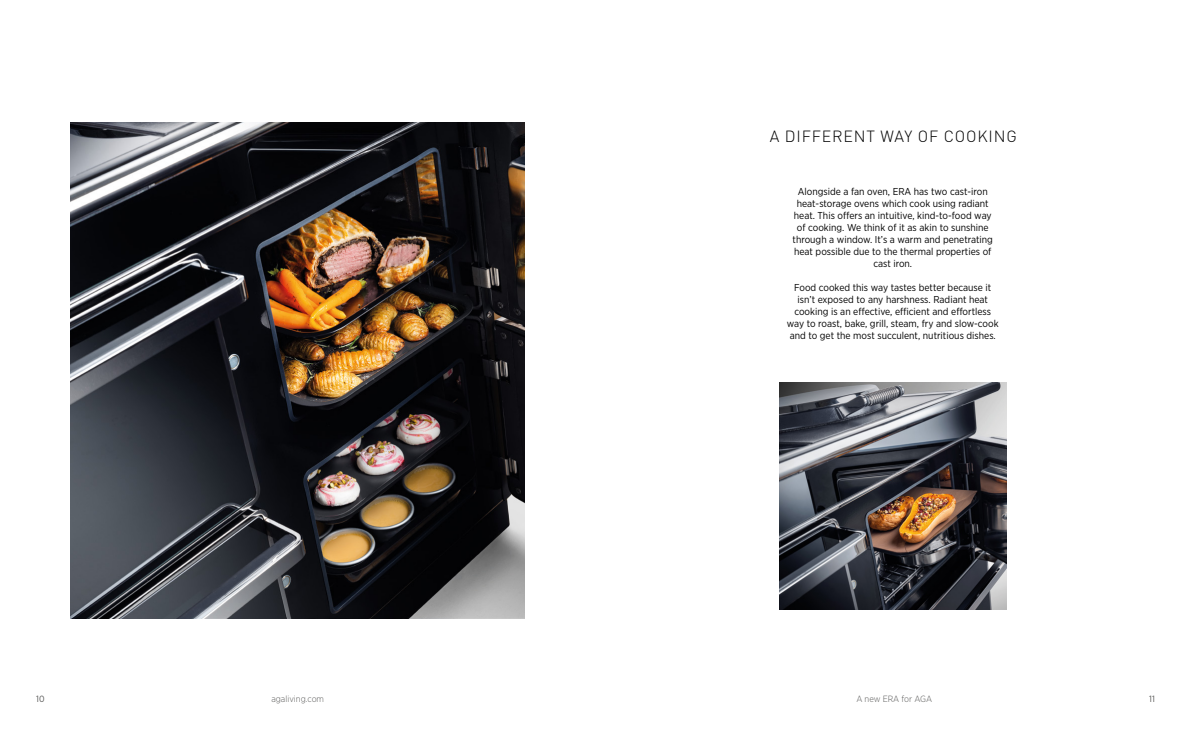
<style>
.page{position:relative;width:1191px;height:738px;background:#fff}
.page>*{position:absolute;margin:0;border:0;box-sizing:border-box;transform-origin:0 0}
.t1{font:300 16px "DIN Pro";letter-spacing:.05em;color:#000}
.t2{font:10px/12px "Gotham Narrow";color:#000;text-align:center}
.t3{font:300 9px "Gotham Narrow";color:#575756}
.t4{font:9px "Gotham Narrow";color:#575756}
</style>
<div class="page">
<img style="left:780px;top:382px;width:226px;height:227px">
<img style="left:71px;top:122px;width:453px;height:496px">
<h1 class="t1" style="left:769px;top:126px;width:249px">A DIFFERENT WAY OF COOKING</h1>
<p class="t2" style="left:792px;top:185px;width:202px">Alongside a fan oven, ERA has two cast-iron heat-storage ovens which cook using radiant heat. This offers an intuitive, kind-to-food way of cooking. We think of it as akin to sunshine through a window. It’s a warm and penetrating heat possible due to the thermal properties of cast iron.</p>
<p class="t2" style="left:787px;top:281px;width:213px">Food cooked this way tastes better because it isn’t exposed to any harshness. Radiant heat cooking is an effective, efficient and effortless way to roast, bake, grill, steam, fry and slow-cook and to get the most succulent, nutritious dishes.</p>
<p class="t4" style="left:36px;top:692px;width:10px">10</p>
<p class="t3" style="left:271px;top:692px;width:54px">agaliving.com</p>
<p class="t3" style="left:856px;top:693px;width:77px">A new ERA for AGA</p>
<p class="t4" style="left:1149px;top:692px;width:7px">11</p>
</div>
